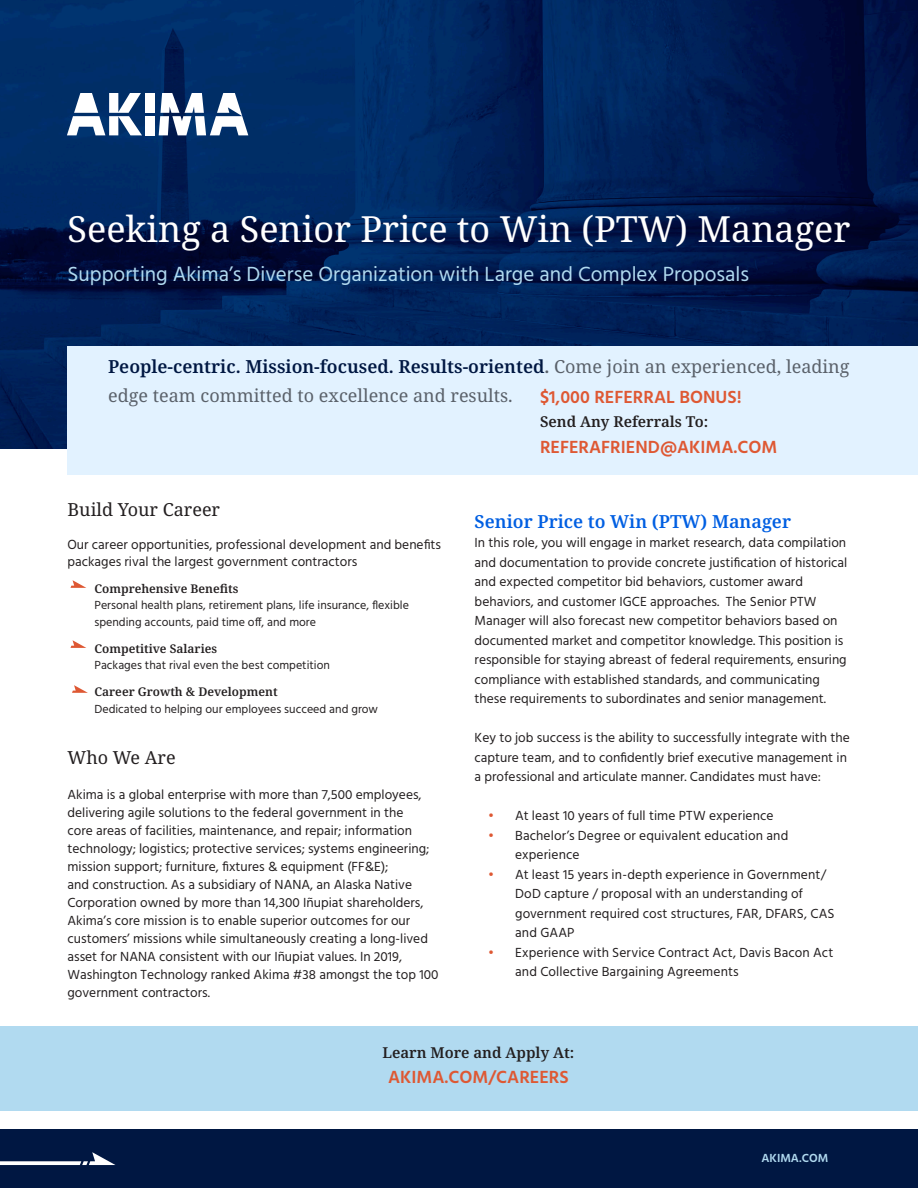
<style>
.page{position:relative;width:918px;height:1188px;background:#fff}
.page>*{position:absolute;margin:0;border:0;box-sizing:border-box;transform-origin:0 0}
.t1{font:36px "Noto Serif";color:#fff}
.t2{font:21px "Hind";color:#b1daf0}
.t3{font:18px/28.5px "Noto Serif";color:#5a616a}
.t4{font:600 18px "Hind";color:#de5833}
.t5{font:600 18px "Noto Serif";color:#005fe2}
.t6{font:18px "Noto Serif";color:#231f20}
.t7{font:600 15px "Noto Serif";color:#231f20}
.t8{font:13.5px/19.5px "Hind";color:#231f20}
.t9{font:12px/16.5px "Hind";color:#231f20}
.t10{font:600 12px "Noto Serif";color:#231f20}
.t11{font:600 12px "Hind";color:#b1daf0}
.s1{font-weight:600;color:#001742}
.s2{font-weight:600}
.s3{font-size:22.5px;color:#fff}
.s4{color:#de5833}
</style>
<div class="page">
<div style="left:0;top:1026px;width:918px;height:84px;background:#b1daf0"></div>
<img style="left:0;top:0;width:918px;height:448px">
<div style="left:68px;top:347px;width:850px;height:128px;background:#e2f2ff"></div>
<svg style="left:70px;top:640px;width:16px;height:8px"></svg>
<svg style="left:72px;top:685px;width:16px;height:8px"></svg>
<svg style="left:70px;top:580px;width:16px;height:8px"></svg>
<div style="left:0;top:1129px;width:918px;height:59px;background:#001742"></div>
<svg style="left:0;top:1152px;width:116px;height:13px"></svg>
<svg style="left:159px;top:93px;width:89px;height:42px"></svg>
<div style="left:146px;top:93px;width:9px;height:20px;background:#fff"></div>
<div style="left:146px;top:116px;width:9px;height:19px;background:#fff"></div>
<svg style="left:67px;top:93px;width:75px;height:42px"></svg>
<p class="t1" style="left:68px;top:204px;width:784px">Seeking a Senior Price to Win (PTW) Manager</p>
<p class="t2" style="left:68px;top:260px;width:683px">Supporting Akima’s Diverse Organization with Large and Complex Proposals</p>
<p class="t3" style="left:108px;top:353px;width:743px"><span class="s1">People-centric. Mission-focused. Results-oriented</span><span class="s2">.</span> Come join an experienced, leading edge team committed to excellence and results.</p>
<p class="t4" style="left:540px;top:385px;width:203px">$1,000 REFERRAL BONUS!</p>
<p class="t7" style="left:540px;top:411px;width:170px">Send Any Referrals To:</p>
<p class="t4" style="left:540px;top:434px;width:239px">REFERAFRIEND@AKIMA.COM</p>
<p class="t6" style="left:68px;top:497px;width:154px">Build Your Career</p>
<p class="t8" style="left:68px;top:537px;width:375px;line-height:16.5px">Our career opportunities, professional development and benefits packages rival the largest government contractors</p>
<p class="t10" style="left:74px;top:580px;width:166px"><span class="s3">•</span> Comprehensive Benefits</p>
<p class="t9" style="left:94px;top:598px;width:316px">Personal health plans, retirement plans, life insurance, flexible spending accounts, paid time off, and more</p>
<p class="t10" style="left:74px;top:640px;width:144px"><span class="s3">•</span> Competitive Salaries</p>
<p class="t9" style="left:94px;top:658px;width:237px">Packages that rival even the best competition</p>
<p class="t10" style="left:74px;top:683px;width:205px"><span class="s3">•</span> Career Growth &amp; Development</p>
<p class="t9" style="left:94px;top:701px;width:285px">Dedicated to helping our employees succeed and grow</p>
<p class="t6" style="left:68px;top:745px;width:110px">Who We Are</p>
<p class="t8" style="left:68px;top:786px;width:372px;line-height:18px">Akima is a global enterprise with more than 7,500 employees, delivering agile solutions to the federal government in the<br>core areas of facilities, maintenance, and repair; information technology; logistics; protective services; systems engineering; mission support; furniture, fixtures &amp; equipment (FF&amp;E);<br>and construction. As a subsidiary of NANA, an Alaska Native Corporation owned by more than 14,300 Iñupiat shareholders, Akima’s core mission is to enable superior outcomes for our customers’ missions while simultaneously creating a long-lived asset for NANA consistent with our Iñupiat values. In 2019, Washington Technology ranked Akima #38 amongst the top 100 government contractors.</p>
<p class="t5" style="left:475px;top:509px;width:318px">Senior Price to Win (PTW) Manager</p>
<p class="t8" style="left:475px;top:534px;width:374px">In this role, you will engage in market research, data compilation and documentation to provide concrete justification of historical and expected competitor bid behaviors, customer award behaviors, and customer IGCE approaches. The Senior PTW Manager will also forecast new competitor behaviors based on documented market and competitor knowledge. This position is responsible for staying abreast of federal requirements, ensuring compliance with established standards, and communicating these requirements to subordinates and senior management.</p>
<p class="t8" style="left:475px;top:729px;width:377px">Key to job success is the ability to successfully integrate with the capture team, and to confidently brief executive management in a professional and articulate manner. Candidates must have:</p>
<p class="t8" style="left:488px;top:807px;width:287px"><span class="s4">•</span> At least 10 years of full time PTW experience</p>
<p class="t8" style="left:515px;top:826px;width:275px;text-indent:-27px"><span class="s4">•</span> Bachelor’s Degree or equivalent education and experience</p>
<p class="t8" style="left:515px;top:865px;width:321px;text-indent:-27px"><span class="s4">•</span> At least 15 years in-depth experience in Government/ DoD capture / proposal with an understanding of government required cost structures, FAR, DFARS, CAS and GAAP</p>
<p class="t8" style="left:515px;top:943px;width:320px;text-indent:-27px"><span class="s4">•</span> Experience with Service Contract Act, Davis Bacon Act and Collective Bargaining Agreements</p>
<p class="t7" style="left:382px;top:1042px;width:194px">Learn More and Apply At:</p>
<p class="t4" style="left:388px;top:1065px;width:182px">AKIMA.COM/CAREERS</p>
<p class="t11" style="left:761px;top:1149px;width:68px">AKIMA.COM</p>
</div>
